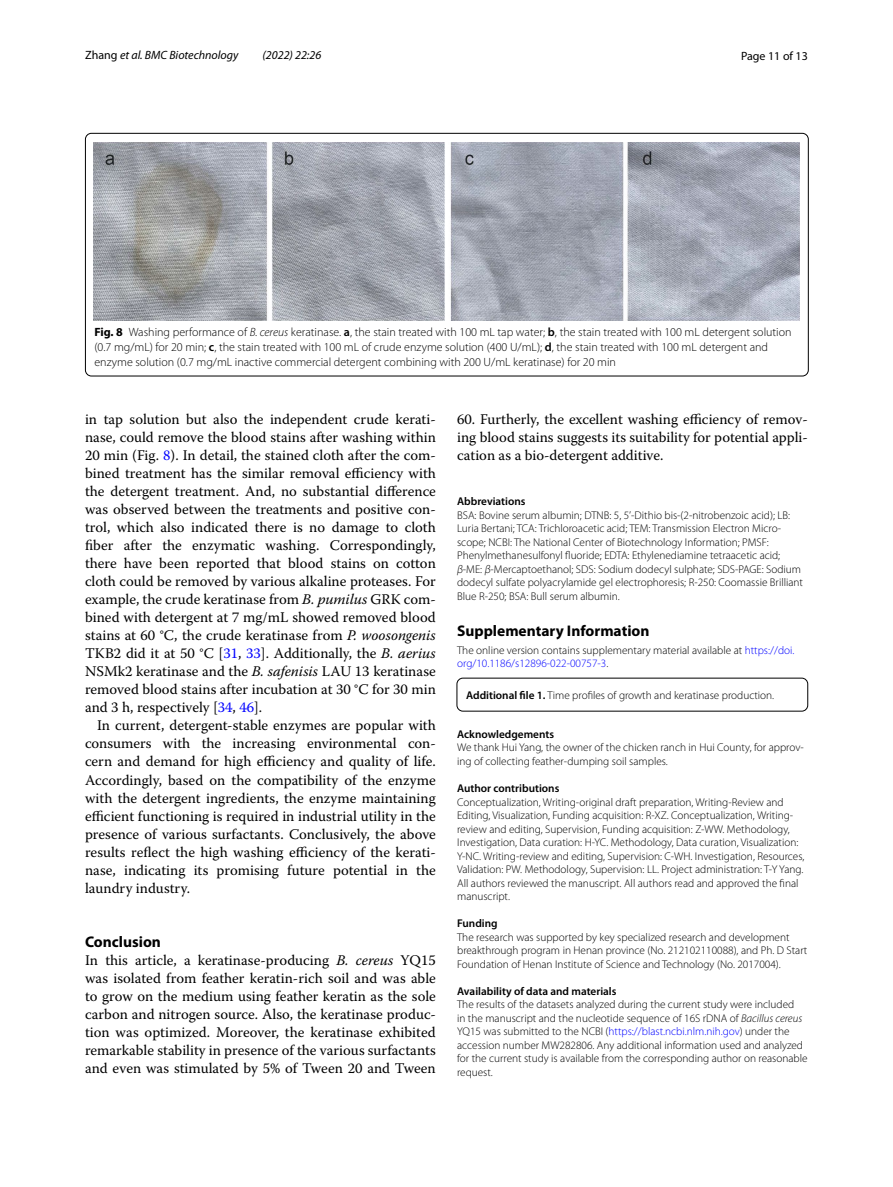
<style>
.page{position:relative;width:893px;height:1187px;background:#fff}
.page>*{position:absolute;margin:0;border:0;box-sizing:border-box;transform-origin:0 0}
.t1{font:700 15.45px "Myriad Pro";color:#000}
.t2{font:14.7px/18px "Warnock Pro";color:#000;text-align:justify}
.t3{font:300 12px/15px "Myriad Pro";color:#000}
.t4{font:italic 12px "Myriad Pro";color:#000}
.t5{font:12px "Myriad Pro";color:#000}
.t6{font:300 11.25px/13.5px "Myriad Pro";color:#000}
.t7{font:600 11.25px "Myriad Pro";color:#000}
.s1{font-style:normal}
.s2{font-weight:700}
.s3{font-style:italic}
.s4{font-weight:600}
.s5{color:#00f}
</style>
<div class="page">
<div style="left:457px;top:678px;width:351px;height:33px;border:1px solid #000;border-radius:6px"></div>
<img style="left:94px;top:142px;width:706px;height:178px">
<div style="left:85px;top:133px;width:723px;height:243px;border:1px solid #000;border-radius:6px"></div>
<p class="t4" style="left:85px;top:48px;width:155px"><span class="s1">Zhang</span> et al. BMC Biotechnology</p>
<p class="t4" style="left:263px;top:48px;width:60px">(2022) 22:26</p>
<p class="t5" style="left:741px;top:48px;width:68px">Page 11 of 13</p>
<p class="t3" style="left:94px;top:324px;width:699px"><span class="s2">Fig. 8</span> Washing performance of <span class="s3">B. cereus</span> keratinase. <span class="s4">a</span>, the stain treated with 100 mL tap water; <span class="s4">b</span>, the stain treated with 100 mL detergent solution (0.7 mg/mL) for 20 min; <span class="s4">c</span>, the stain treated with 100 mL of crude enzyme solution (400 U/mL); <span class="s4">d</span>, the stain treated with 100 mL detergent and enzyme solution (0.7 mg/mL inactive commercial detergent combining with 200 U/mL keratinase) for 20 min</p>
<p class="t2" style="left:85px;top:410px;width:352px">in tap solution but also the independent crude kerati&shy;nase, could remove the blood stains after washing within 20 min (Fig. <span class="s5">8</span>). In detail, the stained cloth after the com&shy;bined treatment has the similar removal efficiency with the detergent treatment. And, no substantial difference was observed between the treatments and positive con&shy;trol, which also indicated there is no damage to cloth fiber after the enzymatic washing. Correspondingly, there have been reported that blood stains on cotton cloth could be removed by various alkaline proteases. For example, the crude keratinase from <span class="s3">B. pumilus</span> GRK com&shy;bined with detergent at 7 mg/mL showed removed blood stains at 60 °C, the crude keratinase from <span class="s3">P. woosongenis </span>TKB2 did it at 50 °C [<span class="s5">31</span>, <span class="s5">33</span>]. Additionally, the <span class="s3">B. aerius </span>NSMk2 keratinase and the <span class="s3">B. safenisis</span> LAU 13 keratinase removed blood stains after incubation at 30 °C for 30 min and 3 h, respectively [<span class="s5">34</span>, <span class="s5">46</span>].</p>
<p class="t2" style="left:85px;top:716px;width:352px;text-indent:12px">In current, detergent-stable enzymes are popular with consumers with the increasing environmental con&shy;cern and demand for high efficiency and quality of life.<br>Accordingly, based on the compatibility of the enzyme with the detergent ingredients, the enzyme maintaining efficient functioning is required in industrial utility in the presence of various surfactants. Conclusively, the above results reflect the high washing efficiency of the kerati&shy;nase, indicating its promising future potential in the laundry industry.</p>
<h1 class="t1" style="left:85px;top:932px;width:77px">Conclusion</h1>
<p class="t2" style="left:85px;top:951px;width:352px">In this article, a keratinase-producing <span class="s3">B. cereus</span> YQ15 was isolated from feather keratin-rich soil and was able to grow on the medium using feather keratin as the sole carbon and nitrogen source. Also, the keratinase produc&shy;tion was optimized. Moreover, the keratinase exhibited remarkable stability in presence of the various surfactants and even was stimulated by 5% of Tween 20 and Tween</p>
<h2 class="t2" style="left:457px;top:410px;width:352px">60. Furtherly, the excellent washing efficiency of remov&shy;ing blood stains suggests its suitability for potential appli&shy;cation as a bio-detergent additive.</h2>
<p class="t7" style="left:457px;top:494px;width:70px">Abbreviations</p>
<p class="t6" style="left:457px;top:508px;width:347px">BSA: Bovine serum albumin; DTNB: 5, 5’-Dithio bis-(2-nitrobenzoic acid); LB:<br>Luria Bertani; TCA: Trichloroacetic acid; TEM: Transmission Electron Micro‑ scope; NCBI: The National Center of Biotechnology Information; PMSF:<br>Phenylmethanesulfonyl fluoride; EDTA: Ethylenediamine tetraacetic acid; <span class="s3">β</span>-ME: <span class="s3">β</span>-Mercaptoethanol; SDS: Sodium dodecyl sulphate; SDS-PAGE: Sodium dodecyl sulfate polyacrylamide gel electrophoresis; R-250: Coomassie Brilliant Blue R-250; BSA: Bull serum albumin.</p>
<h1 class="t1" style="left:457px;top:620px;width:194px">Supplementary Information</h1>
<p class="t6" style="left:457px;top:643px;width:339px">The online version contains supplementary material available at <span class="s5">https://doi. org/10.1186/s12896- 022- 00757-3</span>.</p>
<p class="t6" style="left:466px;top:688px;width:310px"><span class="s4">Additional file 1.</span> Time profiles of growth and keratinase production.</p>
<p class="t7" style="left:457px;top:727px;width:98px">Acknowledgements</p>
<p class="t6" style="left:457px;top:741px;width:348px">We thank Hui Yang, the owner of the chicken ranch in Hui County, for approv‑ ing of collecting feather-dumping soil samples.</p>
<p class="t7" style="left:457px;top:781px;width:104px">Author contributions</p>
<p class="t6" style="left:457px;top:795px;width:349px">Conceptualization, Writing-original draft preparation, Writing-Review and Editing, Visualization, Funding acquisition: R-XZ. Conceptualization, Writing&shy;review and editing, Supervision, Funding acquisition: Z-WW. Methodology, Investigation, Data curation: H-YC. Methodology, Data curation, Visualization:<br>Y-NC. Writing-review and editing, Supervision: C-WH. Investigation, Resources, Validation: PW. Methodology, Supervision: LL. Project administration: T-Y Yang.<br>All authors reviewed the manuscript. All authors read and approved the final manuscript.</p>
<p class="t7" style="left:457px;top:916px;width:42px">Funding</p>
<p class="t6" style="left:457px;top:930px;width:352px">The research was supported by key specialized research and development breakthrough program in Henan province (No. 212102110088), and Ph. D Start<br>Foundation of Henan Institute of Science and Technology (No. 2017004).</p>
<p class="t7" style="left:457px;top:983px;width:161px">Availability of data and materials</p>
<p class="t6" style="left:457px;top:997px;width:352px">The results of the datasets analyzed during the current study were included<br>in the manuscript and the nucleotide sequence of 16S rDNA of <span class="s3">Bacillus cereus </span>YQ15 was submitted to the NCBI (<span class="s5">https://blast.ncbi.nlm.nih.gov</span>) under the accession number MW282806. Any additional information used and analyzed for the current study is available from the corresponding author on reasonable request.</p>
</div>
